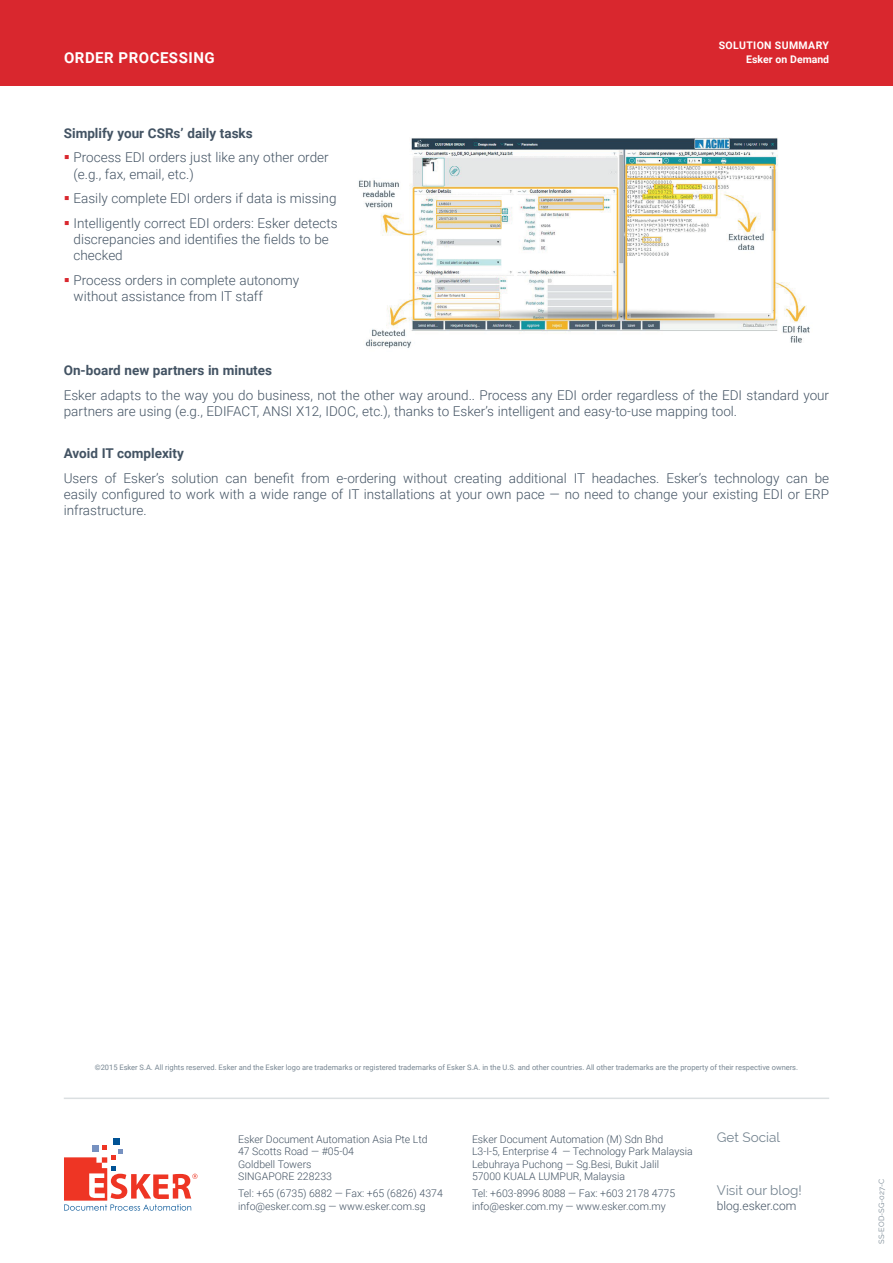
<style>
.page{position:relative;width:893px;height:1263px;background:#fff}
.page>*{position:absolute;margin:0;border:0;box-sizing:border-box;transform-origin:0 0}
.t1{font:700 15px "Roboto";letter-spacing:.035em;color:#fff}
.t2{font:300 13.5px/16.2px "Roboto";color:#435363}
.t3{font:700 13.5px "Roboto";color:#435363}
.t4{font:13.5px "Raleway";color:#778692}
.t5{font:300 12px "Roboto";color:#435363}
.t6{font:300 10.5px/12.6px "Roboto";color:#435363}
.t7{font:700 10.5px "Roboto";letter-spacing:.025em;color:#fff}
.t8{font:700 10.5px "Roboto";color:#fff}
.t9{font:7.5px "Roboto";color:#778692}
.t10{font:7.5px "Raleway";color:#778692}
.s1{color:#d9272e}
</style>
<div class="page">
<svg style="left:64px;top:1138px;width:134px;height:72px"></svg>
<div style="left:0;top:0;width:893px;height:85px;background:#d9272e"></div>
<img style="left:358px;top:137px;width:452px;height:211px">
<hr style="left:64px;top:1097px;width:765px;height:2px;background:#dbdfe1">
<p class="t7" style="left:719px;top:37px;width:112px">SOLUTION SUMMARY</p>
<p class="t1" style="left:64px;top:47px;width:152px">ORDER PROCESSING</p>
<p class="t8" style="left:746px;top:52px;width:84px">Esker on Demand</p>
<p class="t3" style="left:64px;top:123px;width:190px">Simplify your CSRs’ daily tasks</p>
<p class="t2" style="left:74px;top:149px;width:257px;text-indent:-10px"><span class="s1">▪</span> Process EDI orders just like any other order (e.g., fax, email, etc.)</p>
<p class="t2" style="left:64px;top:190px;width:274px"><span class="s1">▪</span> Easily complete EDI orders if data is missing</p>
<p class="t2" style="left:74px;top:215px;width:266px;text-indent:-10px"><span class="s1">▪</span> Intelligently correct EDI orders: Esker detects discrepancies and identifies the fields to be checked</p>
<p class="t2" style="left:74px;top:272px;width:227px;text-indent:-10px"><span class="s1">▪</span> Process orders in complete autonomy without assistance from IT staff</p>
<p class="t3" style="left:64px;top:361px;width:210px">On-board new partners in minutes</p>
<p class="t2" style="left:64px;top:387px;width:767px">Esker adapts to the way you do business, not the other way around.. Process any EDI order regardless of the EDI standard your partners are using (e.g., EDIFACT, ANSI X12, IDOC, etc.), thanks to Esker’s intelligent and easy-to-use mapping tool.</p>
<p class="t3" style="left:64px;top:444px;width:122px">Avoid IT complexity</p>
<p class="t2" style="left:64px;top:469px;width:767px;text-align:justify">Users of Esker’s solution can benefit from e-ordering without creating additional IT headaches. Esker’s technology can be easily configured to work with a wide range of IT installations at your own pace — no need to change your existing EDI or ERP infrastructure.</p>
<p class="t9" style="left:95px;top:1062px;width:705px">©2015 Esker S.A. All rights reserved. Esker and the Esker logo are trademarks or registered trademarks of Esker S.A. in the U.S. and other countries. All other trademarks are the property of their respective owners.</p>
<p class="t6" style="left:238px;top:1132px;width:191px">Esker Document Automation Asia Pte Ltd<br>47 Scotts Road — #05-04<br>Goldbell Towers<br>SINGAPORE 228233</p>
<p class="t6" style="left:238px;top:1187px;width:206px">Tel: +65 (6735) 6882 — Fax: +65 (6826) 4374 info@esker.com.sg — www.esker.com.sg</p>
<p class="t4" style="left:717px;top:1129px;width:65px">Get Social</p>
<p class="t6" style="left:472px;top:1132px;width:222px">Esker Document Automation (M) Sdn Bhd L3-I-5, Enterprise 4 — Technology Park Malaysia Lebuhraya Puchong — Sg.Besi, Bukit Jalil<br>57000 KUALA LUMPUR, Malaysia</p>
<p class="t6" style="left:472px;top:1187px;width:205px">Tel: +603-8996 8088 — Fax: +603 2178 4775 info@esker.com.my — www.esker.com.my</p>
<p class="t4" style="left:717px;top:1182px;width:86px">Visit our blog!</p>
<p class="t5" style="left:717px;top:1197px;width:81px">blog.esker.com</p>
<p class="t10" style="left:877px;top:1244px;width:67px;rotate:-90deg">SS-EOD-SG-027-C</p>
</div>
